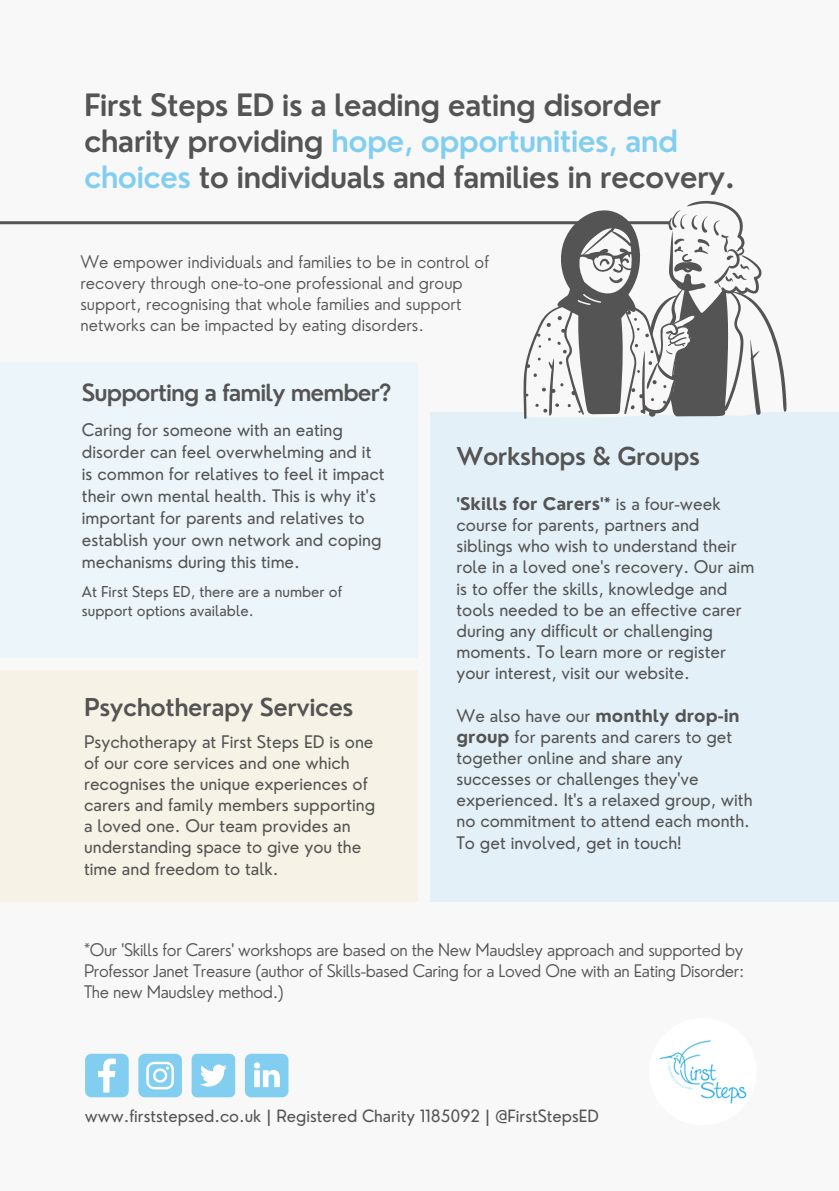
<style>
.page{position:relative;width:839px;height:1191px;background:#fff}
.page>*{position:absolute;margin:0;border:0;box-sizing:border-box;transform-origin:0 0}
.t1{font:600 30px/36px "Nourd";letter-spacing:-.025em;color:#545454}
.t2{font:600 24px "Nourd";letter-spacing:-.02em;color:#545454}
.t3{font:600 23px "Nourd";letter-spacing:-.04em;color:#545454}
.t4{font:17px/21.2px "Nourd";color:#545454}
.t5{font:300 17px/21.2px "Nourd";color:#545454}
.t6{font:16.6px "Nourd";color:#545454}
.t7{font:14.6px/19px "Nourd";color:#545454}
.s1{color:#81cef0}
.s2{font-weight:700}
</style>
<div class="page">
<div style="left:0;top:0;width:838px;height:1191px;background:#f8f8f9"></div>
<hr style="left:0;top:221px;width:737px;height:3px;background:#545454">
<div style="left:430px;top:412px;width:408px;height:490px;background:#e3f0f7"></div>
<div style="left:0;top:671px;width:417px;height:231px;background:#f6f2e5"></div>
<div style="left:0;top:362px;width:417px;height:296px;background:#ecf5f9"></div>
<svg style="left:523px;top:201px;width:263px;height:218px"></svg>
<img style="left:649px;top:1018px;width:107px;height:107px;border-radius:50%">
<svg style="left:85px;top:1054px;width:44px;height:43px"></svg>
<svg style="left:138px;top:1054px;width:44px;height:43px;background:#99d7f2"></svg>
<div style="left:191px;top:1054px;width:44px;height:43px;background:#81cef0;border-radius:5px"></div>
<svg style="left:200px;top:1064px;width:27px;height:23px"></svg>
<svg style="left:245px;top:1054px;width:43px;height:43px"></svg>
<h1 class="t1" style="left:84px;top:86px;width:652px">First Steps ED is a leading eating disorder charity providing <span class="s1">hope, opportunities, and choices</span> to individuals and families in recovery.</h1>
<p class="t5" style="left:80px;top:251px;width:410px">We empower individuals and families to be in control of recovery through one-to-one professional and group support, recognising that whole families and support networks can be impacted by eating disorders.</p>
<h3 class="t3" style="left:82px;top:378px;width:311px">Supporting a family member?</h3>
<p class="t4" style="left:82px;top:419px;width:304px;line-height:22px">Caring for someone with an eating disorder can feel overwhelming and it is common for relatives to feel it impact their own mental health. This is why it's important for parents and relatives to establish your own network and coping mechanisms during this time.</p>
<p class="t7" style="left:82px;top:582px;width:261px">At First Steps ED, there are a number of support options available.</p>
<h2 class="t2" style="left:84px;top:692px;width:271px">Psychotherapy Services</h2>
<p class="t4" style="left:84px;top:731px;width:293px">Psychotherapy at First Steps ED is one of our core services and one which recognises the unique experiences of carers and family members supporting a loved one. Our team provides an understanding space to give you the time and freedom to talk.</p>
<h2 class="t2" style="left:456px;top:441px;width:245px">Workshops &amp; Groups</h2>
<p class="t4" style="left:456px;top:493px;width:299px"><span class="s2">'Skills for Carers'*</span> is a four-week course for parents, partners and siblings who wish to understand their role in a loved one's recovery. Our aim is to offer the skills, knowledge and tools needed to be an effective carer during any difficult or challenging moments. To learn more or register your interest, visit our website.</p>
<p class="t4" style="left:456px;top:705px;width:297px">We also have our <span class="s2">monthly drop-in group</span> for parents and carers to get together online and share any successes or challenges they've experienced. It's a relaxed group, with no commitment to attend each month.<br>To get involved, get in touch!</p>
<p class="t5" style="left:84px;top:939px;width:661px;text-align:justify">*Our 'Skills for Carers' workshops are based on the New Maudsley approach and supported by Professor Janet Treasure (author of Skills-based Caring for a Loved One with an Eating Disorder:<br>The new Maudsley method.)</p>
<p class="t6" style="left:85px;top:1105px;width:515px">www.firststepsed.co.uk | Registered Charity 1185092 | @FirstStepsED</p>
</div>
